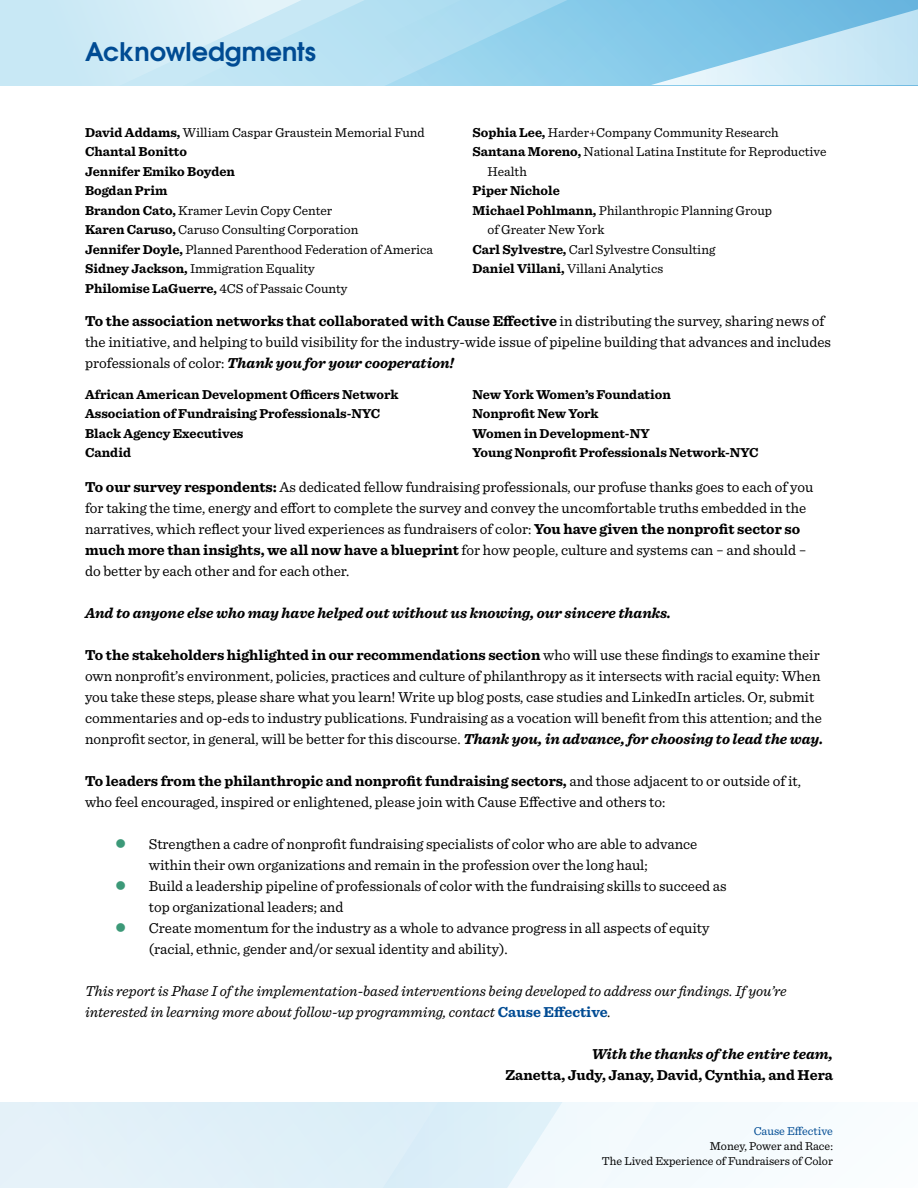
<style>
.page{position:relative;width:918px;height:1188px;background:#fff}
.page>*{position:absolute;margin:0;border:0;box-sizing:border-box;transform-origin:0 0}
.t1{font:700 25.5px "Te X Gyre Adventor";color:#004b93}
.t2{font:15px/21px "Sentinel";color:#000}
.t3{font:italic 15px/21px "Sentinel";color:#000}
.t4{font:italic 700 15px "Sentinel";color:#000}
.t5{font:700 15px "Sentinel";color:#000}
.t6{font:13.5px/19.5px "Sentinel";color:#000}
.t7{font:700 13.5px/19.5px "Sentinel";color:#000}
.t8{font:12px/15px "Sentinel";color:#000;text-align:right}
.t9{font:12px "Sentinel";color:#004b93}
.s1{font-weight:700}
.s2{font-weight:700;font-style:italic}
.s3{color:#3c9978}
.s4{font-weight:700;font-style:normal;color:#004b93}
</style>
<div class="page">
<div style="left:716px;top:1103px;width:66px;height:60px;background:#f4fafd"></div>
<svg style="left:0;top:1103px;width:716px;height:85px"></svg>
<svg style="left:0;top:0;width:918px;height:85px;background:#aedcf0"></svg>
<h1 class="t1" style="left:85px;top:30px;width:233px">Acknowledgments</h1>
<p class="t6" style="left:85px;top:122px;width:350px"><span class="s1">David Addams,</span> William Caspar Graustein Memorial Fund <span class="s1">Chantal Bonitto<br>Jennifer Emiko Boyden<br>Bogdan Prim<br>Brandon Cato,</span> Kramer Levin Copy Center<br><span class="s1">Karen Caruso,</span> Caruso Consulting Corporation<br><span class="s1">Jennifer Doyle,</span> Planned Parenthood Federation of America <span class="s1">Sidney Jackson,</span> Immigration Equality<br><span class="s1">Philomise LaGuerre,</span> 4CS of Passaic County</p>
<p class="t6" style="left:473px;top:122px;width:308px"><span class="s1">Sophia Lee,</span> Harder+Company Community Research</p>
<p class="t6" style="left:473px;top:141px;width:356px"><span class="s1">Santana Moreno,</span> National Latina Institute for Reproductive</p>
<p class="t6" style="left:488px;top:161px;width:41px">Health</p>
<p class="t7" style="left:473px;top:180px;width:89px">Piper Nichole</p>
<p class="t6" style="left:473px;top:200px;width:301px"><span class="s1">Michael Pohlmann,</span> Philanthropic Planning Group</p>
<p class="t6" style="left:488px;top:219px;width:118px">of Greater New York</p>
<p class="t6" style="left:473px;top:239px;width:244px"><span class="s1">Carl Sylvestre,</span> Carl Sylvestre Consulting</p>
<p class="t6" style="left:473px;top:258px;width:192px"><span class="s1">Daniel Villani,</span> Villani Analytics</p>
<p class="t2" style="left:85px;top:310px;width:748px"><span class="s1">To the association networks that collaborated with Cause Effective</span> in distributing the survey, sharing news of the initiative, and helping to build visibility for the industry-wide issue of pipeline building that advances and includes professionals of color: <span class="s2">Thank you for your cooperation!</span></p>
<p class="t7" style="left:85px;top:384px;width:315px">African American Development Officers Network<br>Association of Fundraising Professionals-NYC<br>Black Agency Executives<br>Candid</p>
<p class="t7" style="left:473px;top:384px;width:288px">New York Women’s Foundation<br>Nonprofit New York<br>Women in Development-NY<br>Young Nonprofit Professionals Network-NYC</p>
<p class="t2" style="left:85px;top:476px;width:730px"><span class="s1">To our survey respondents:</span> As dedicated fellow fundraising professionals, our profuse thanks goes to each of you for taking the time, energy and effort to complete the survey and convey the uncomfortable truths embedded in the narratives, which reflect your lived experiences as fundraisers of color: <span class="s1">You have given the nonprofit sector so much more than insights, we all now have a blueprint</span> for how people, culture and systems can − and should − do better by each other and for each other.</p>
<p class="t4" style="left:85px;top:601px;width:588px">And to anyone else who may have helped out without us knowing, our sincere thanks.</p>
<p class="t2" style="left:85px;top:644px;width:740px"><span class="s1">To the stakeholders highlighted in our recommendations section</span> who will use these findings to examine their own nonprofit’s environment, policies, practices and culture of philanthropy as it intersects with racial equity: When you take these steps, please share what you learn! Write up blog posts, case studies and LinkedIn articles. Or, submit commentaries and op-eds to industry publications. Fundraising as a vocation will benefit from this attention; and the nonprofit sector, in general, will be better for this discourse. <span class="s2">Thank you, in advance, for choosing to lead the way.</span></p>
<p class="t2" style="left:85px;top:770px;width:718px"><span class="s1">To leaders from the philanthropic and nonprofit fundraising sectors,</span> and those adjacent to or outside of it, who feel encouraged, inspired or enlightened, please join with Cause Effective and others to:</p>
<p class="t2" style="left:149px;top:833px;width:550px;text-indent:-34px"><span class="s3">●</span> Strengthen a cadre of nonprofit fundraising specialists of color who are able to advance within their own organizations and remain in the profession over the long haul;</p>
<p class="t2" style="left:149px;top:875px;width:579px;text-indent:-34px"><span class="s3">●</span> Build a leadership pipeline of professionals of color with the fundraising skills to succeed as top organizational leaders; and</p>
<p class="t2" style="left:149px;top:917px;width:562px;text-indent:-34px"><span class="s3">●</span> Create momentum for the industry as a whole to advance progress in all aspects of equity (racial, ethnic, gender and/or sexual identity and ability).</p>
<p class="t3" style="left:85px;top:980px;width:703px">This report is Phase I of the implementation-based interventions being developed to address our findings. If you’re interested in learning more about follow-up programming, contact <span class="s4">Cause Effective</span>.</p>
<p class="t4" style="left:591px;top:1042px;width:243px">With the thanks of the entire team,</p>
<p class="t5" style="left:505px;top:1063px;width:329px">Zanetta, Judy, Janay, David, Cynthia, and Hera</p>
<p class="t9" style="left:754px;top:1122px;width:81px">Cause Effective</p>
<p class="t8" style="left:602px;top:1137px;width:233px">Money, Power and Race:<br>The Lived Experience of Fundraisers of Color</p>
</div>
